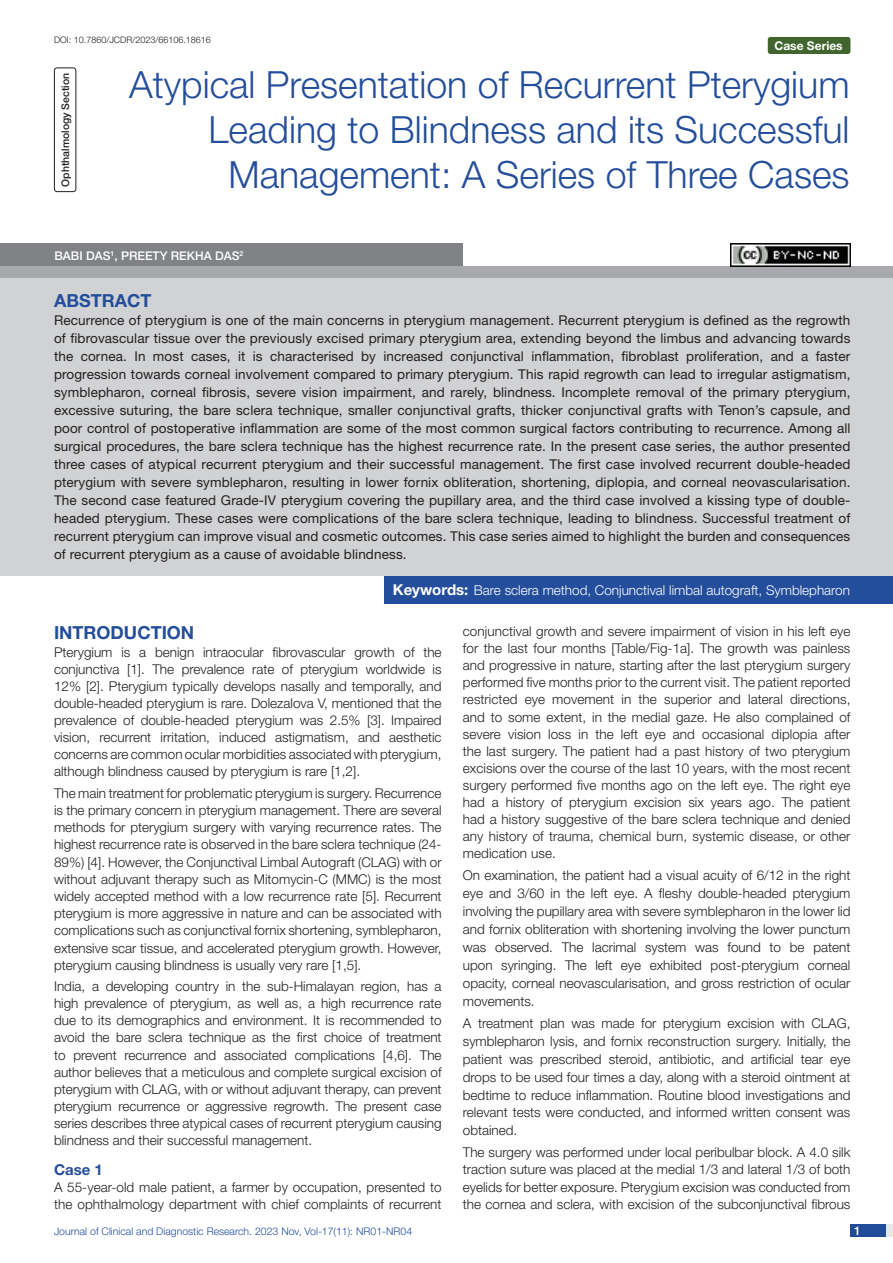
<style>
.page{position:relative;width:893px;height:1263px;background:#fff}
.page>*{position:absolute;margin:0;border:0;box-sizing:border-box;transform-origin:0 0}
.t1{font:300 37.5px/45px "Helvetica Neue";color:#244e9b;text-align:right}
.Heading{font:700 18px "Helvetica Neue";color:#244e9b}
.Abstract_head{font:700 18px "Helvetica Neue";color:#244e9b}
.HEAD_2{font:700 15px "Helvetica Neue";color:#244e9b}
.Body_text{font:300 13.5px/17.1px "Helvetica Neue";color:#231f20;text-align:justify}
.Abstract_Text{font:13.5px/18px "Helvetica Neue";letter-spacing:.01em;color:#231f20;text-align:justify}
.Key_words{font:300 13.5px "Helvetica Neue";color:#fff}
.Author{font:500 12px "Helvetica Neue";color:#fff}
.t2{font:700 12px "Helvetica Neue";color:#fff}
.t3{font:300 10.5px "Helvetica Neue";color:#244e9b}
.section{font:500 10.5px "Helvetica Neue";color:#231f20}
.DOI{font:300 9px "Helvetica Neue";color:#231f20}
.s1{font-weight:700;font-size:15px}
</style>
<div class="page">
<div style="left:850px;top:1224px;width:43px;height:13px;background:#e6e7e9"></div>
<div style="left:850px;top:1224px;width:35px;height:13px;background:#214c99"></div>
<div style="left:768px;top:37px;width:82px;height:17px;background:#42652f;border-radius:3px"></div>
<div style="left:54px;top:68px;width:22px;height:124px;border:1px solid #231f20;border-radius:3px"></div>
<div style="left:0;top:266px;width:893px;height:12px;background:#a8a9ad"></div>
<div style="left:0;top:243px;width:463px;height:23px;background:#808285"></div>
<div style="left:0;top:278px;width:893px;height:298px;background:#d1d2d4"></div>
<div style="left:385px;top:576px;width:508px;height:28px;background:#244e9b"></div>
<img style="left:730px;top:244px;width:120px;height:22px">
<p class="DOI" style="left:54px;top:35px;width:158px">DOI: 10.7860/JCDR/2023/66106.18616</p>
<p class="t2" style="left:774px;top:38px;width:70px">Case Series</p>
<p class="section" style="left:59px;top:186px;width:115px;rotate:-90deg">OPHTHALMOLOGY SECTION</p>
<p class="t1" style="left:129px;top:61px;width:722px">Atypical Presentation of Recurrent Pterygium<br>Leading to Blindness and its Successful<br>Management: A Series of Three Cases</p>
<p class="Author" style="left:54px;top:248px;width:190px">BABI DAS<sup>1</sup>, PREETY REKHA DAS<sup>2</sup></p>
<p class="Abstract_head" style="left:54px;top:289px;width:99px">ABSTRACT</p>
<p class="Abstract_Text" style="left:54px;top:310px;width:798px">Recurrence of pterygium is one of the main concerns in pterygium management. Recurrent pterygium is defined as the regrowth of fibrovascular tissue over the previously excised primary pterygium area, extending beyond the limbus and advancing towards the cornea. In most cases, it is characterised by increased conjunctival inflammation, fibroblast proliferation, and a faster progression towards corneal involvement compared to primary pterygium. This rapid regrowth can lead to irregular astigmatism, symblepharon, corneal fibrosis, severe vision impairment, and rarely, blindness. Incomplete removal of the primary pterygium, excessive suturing, the bare sclera technique, smaller conjunctival grafts, thicker conjunctival grafts with Tenon’s capsule, and poor control of postoperative inflammation are some of the most common surgical factors contributing to recurrence. Among all surgical procedures, the bare sclera technique has the highest recurrence rate. In the present case series, the author presented three cases of atypical recurrent pterygium and their successful management. The first case involved recurrent double-headed pterygium with severe symblepharon, resulting in lower fornix obliteration, shortening, diplopia, and corneal neovascularisation.<br>The second case featured Grade-IV pterygium covering the pupillary area, and the third case involved a kissing type of double&shy;headed pterygium. These cases were complications of the bare sclera technique, leading to blindness. Successful treatment of recurrent pterygium can improve visual and cosmetic outcomes. This case series aimed to highlight the burden and consequences of recurrent pterygium as a cause of avoidable blindness.</p>
<p class="Key_words" style="left:393px;top:582px;width:459px"><span class="s1">Keywords:</span> Bare sclera method, Conjunctival limbal autograft, Symblepharon</p>
<p class="Heading" style="left:54px;top:622px;width:142px">INTRODUCTION</p>
<p class="Body_text" style="left:54px;top:643px;width:389px">Pterygium is a benign intraocular fibrovascular growth of the conjunctiva [1]. The prevalence rate of pterygium worldwide is 12% [2]. Pterygium typically develops nasally and temporally, and double-headed pterygium is rare. Dolezalova V, mentioned that the prevalence of double-headed pterygium was 2.5% [3]. Impaired vision, recurrent irritation, induced astigmatism, and aesthetic concerns are common ocular morbidities associated with pterygium, although blindness caused by pterygium is rare [1,2].</p>
<p class="Body_text" style="left:54px;top:784px;width:389px">The main treatment for problematic pterygium is surgery. Recurrence is the primary concern in pterygium management. There are several methods for pterygium surgery with varying recurrence rates. The highest recurrence rate is observed in the bare sclera technique (24- 89%) [4]. However, the Conjunctival Limbal Autograft (CLAG) with or without adjuvant therapy such as Mitomycin-C (MMC) is the most widely accepted method with a low recurrence rate [5]. Recurrent pterygium is more aggressive in nature and can be associated with complications such as conjunctival fornix shortening, symblepharon, extensive scar tissue, and accelerated pterygium growth. However, pterygium causing blindness is usually very rare [1,5].</p>
<p class="Body_text" style="left:54px;top:977px;width:389px">India, a developing country in the sub-Himalayan region, has a high prevalence of pterygium, as well as, a high recurrence rate due to its demographics and environment. It is recommended to avoid the bare sclera technique as the first choice of treatment to prevent recurrence and associated complications [4,6]. The author believes that a meticulous and complete surgical excision of pterygium with CLAG, with or without adjuvant therapy, can prevent pterygium recurrence or aggressive regrowth. The present case series describes three atypical cases of recurrent pterygium causing blindness and their successful management.</p>
<p class="HEAD_2" style="left:54px;top:1160px;width:50px">Case 1</p>
<p class="Body_text" style="left:54px;top:1178px;width:389px">A 55-year-old male patient, a farmer by occupation, presented to the ophthalmology department with chief complaints of recurrent</p>
<p class="Body_text" style="left:463px;top:622px;width:389px">conjunctival growth and severe impairment of vision in his left eye for the last four months [Table/Fig-1a]. The growth was painless and progressive in nature, starting after the last pterygium surgery performed five months prior to the current visit. The patient reported restricted eye movement in the superior and lateral directions, and to some extent, in the medial gaze. He also complained of severe vision loss in the left eye and occasional diplopia after the last surgery. The patient had a past history of two pterygium excisions over the course of the last 10 years, with the most recent surgery performed five months ago on the left eye. The right eye had a history of pterygium excision six years ago. The patient had a history suggestive of the bare sclera technique and denied any history of trauma, chemical burn, systemic disease, or other medication use.</p>
<p class="Body_text" style="left:463px;top:866px;width:389px;line-height:17.9px">On examination, the patient had a visual acuity of 6/12 in the right eye and 3/60 in the left eye. A fleshy double-headed pterygium involving the pupillary area with severe symblepharon in the lower lid and fornix obliteration with shortening involving the lower punctum was observed. The lacrimal system was found to be patent upon syringing. The left eye exhibited post-pterygium corneal opacity, corneal neovascularisation, and gross restriction of ocular movements.</p>
<p class="Body_text" style="left:463px;top:1014px;width:389px;line-height:17.9px">A treatment plan was made for pterygium excision with CLAG, symblepharon lysis, and fornix reconstruction surgery. Initially, the patient was prescribed steroid, antibiotic, and artificial tear eye drops to be used four times a day, along with a steroid ointment at bedtime to reduce inflammation. Routine blood investigations and relevant tests were conducted, and informed written consent was obtained.</p>
<p class="Body_text" style="left:463px;top:1143px;width:389px">The surgery was performed under local peribulbar block. A 4.0 silk traction suture was placed at the medial 1/3 and lateral 1/3 of both eyelids for better exposure. Pterygium excision was conducted from the cornea and sclera, with excision of the subconjunctival fibrous</p>
<p class="t3" style="left:54px;top:1225px;width:360px">Journal of Clinical and Diagnostic Research. 2023 Nov, Vol-17(11): NR01-NR04</p>
<p class="Author" style="left:854px;top:1223px;width:8px">1</p>
</div>
